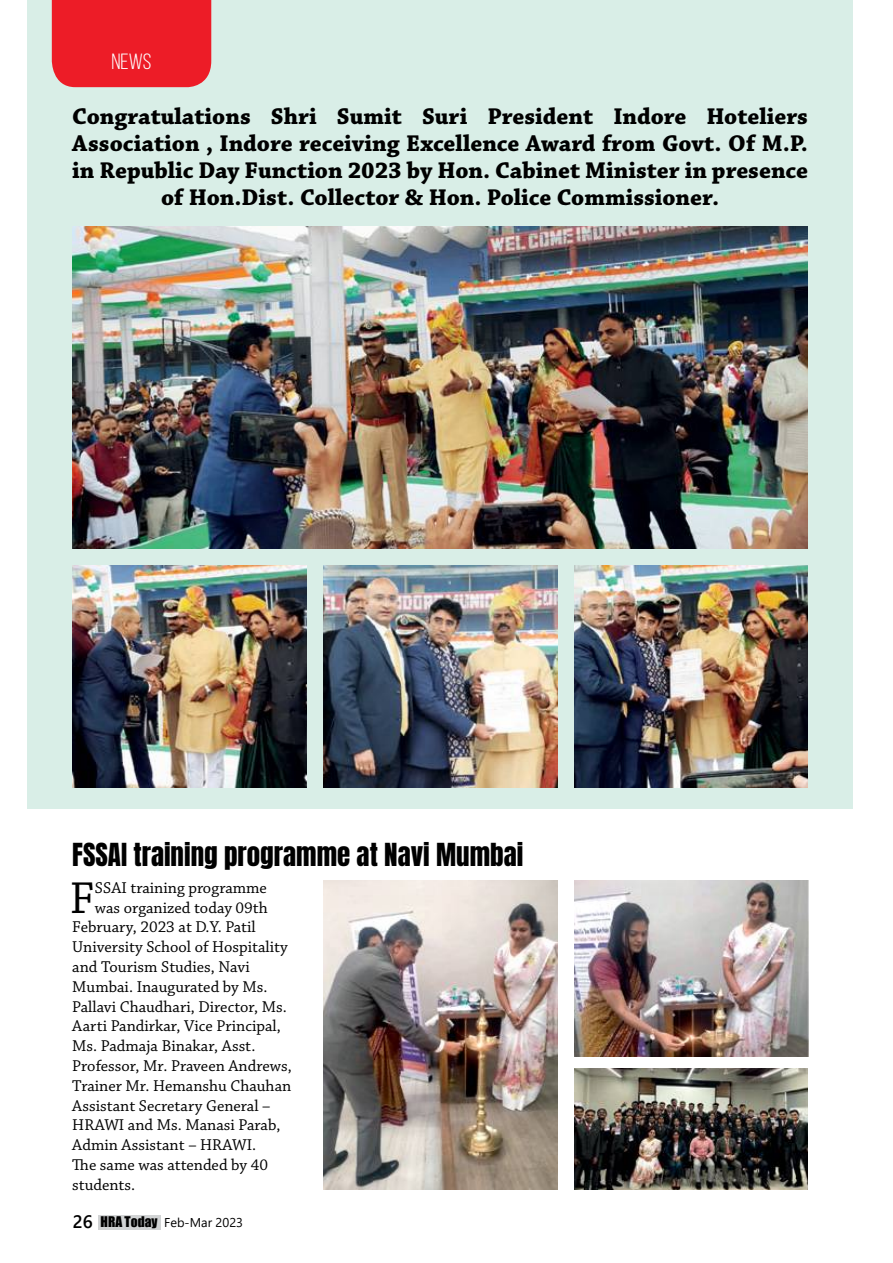
<style>
.page{position:relative;width:893px;height:1263px;background:#fff}
.page>*{position:absolute;margin:0;border:0;box-sizing:border-box;transform-origin:0 0}
.t1{font:46.95px "Chaparral Pro";color:#000}
.t2{font:27px "Anton";color:#000}
.t3{font:700 24px/27px "Chaparral Pro";color:#000;text-align:center}
.t4{font:22.05px "Bebas Neue";color:#fff;scale:1.06 1}
.t5{font:16.5px "Chaparral Pro";color:#000}
.t6{font:12.75px "Segoe UI";color:#000}
.s1{font-weight:600;font-size:18px}
.s2{font-family:"Impact";font-size:13.5px}
</style>
<div class="page">
<div style="left:99px;top:1215px;width:62px;height:14px;background:#d1d3d4"></div>
<div style="left:28px;top:0;width:825px;height:808px;background:#d9eee7"></div>
<img style="left:323px;top:880px;width:234px;height:310px">
<img style="left:574px;top:880px;width:234px;height:177px">
<img style="left:574px;top:1068px;width:234px;height:122px">
<img style="left:72px;top:226px;width:736px;height:323px">
<img style="left:72px;top:565px;width:234px;height:222px">
<img style="left:323px;top:565px;width:234px;height:222px">
<img style="left:574px;top:565px;width:234px;height:222px">
<div style="left:52px;top:0;width:159px;height:87px;background:#ed1c27"></div>
<h3 class="t4" style="left:111px;top:49px;width:39px">NEWS</h3>
<p class="t3" style="left:72px;top:104px;width:737px">Congratulations Shri Sumit Suri President Indore Hoteliers Association , Indore receiving Excellence Award from Govt. Of M.P. in Republic Day Function 2023 by Hon. Cabinet Minister in presence of Hon.Dist. Collector &amp; Hon. Police Commissioner.</p>
<h2 class="t2" style="left:72px;top:841px;width:452px">FSSAI training programme at Navi Mumbai</h2>
<h1 class="t1" style="left:70px;top:872px;width:26px">F</h1>
<p class="t5" style="left:95px;top:878px;width:174px">SSAI training programme</p>
<p class="t5" style="left:95px;top:898px;width:174px">was organized today 09th</p>
<p class="t5" style="left:72px;top:918px;width:185px">February, 2023 at D.Y. Patil</p>
<p class="t5" style="left:72px;top:938px;width:217px">University School of Hospitality</p>
<p class="t5" style="left:72px;top:957px;width:179px">and Tourism Studies, Navi</p>
<p class="t5" style="left:72px;top:977px;width:197px">Mumbai. Inaugurated by Ms.</p>
<p class="t5" style="left:72px;top:997px;width:216px">Pallavi Chaudhari, Director, Ms.</p>
<p class="t5" style="left:72px;top:1017px;width:210px">Aarti Pandirkar, Vice Principal,</p>
<p class="t5" style="left:72px;top:1037px;width:185px">Ms. Padmaja Binakar, Asst.</p>
<p class="t5" style="left:72px;top:1056px;width:221px">Professor, Mr. Praveen Andrews,</p>
<p class="t5" style="left:72px;top:1076px;width:221px">Trainer Mr. Hemanshu Chauhan</p>
<p class="t5" style="left:72px;top:1096px;width:200px">Assistant Secretary General –</p>
<p class="t5" style="left:72px;top:1116px;width:210px">HRAWI and Ms. Manasi Parab,</p>
<p class="t5" style="left:72px;top:1136px;width:185px">Admin Assistant – HRAWI.</p>
<p class="t5" style="left:72px;top:1155px;width:197px">The same was attended by 40</p>
<p class="t5" style="left:72px;top:1175px;width:64px">students.</p>
<p class="t6" style="left:73px;top:1210px;width:172px"><span class="s1">26</span> <span class="s2">HRA Today</span> Feb-Mar 2023</p>
</div>
